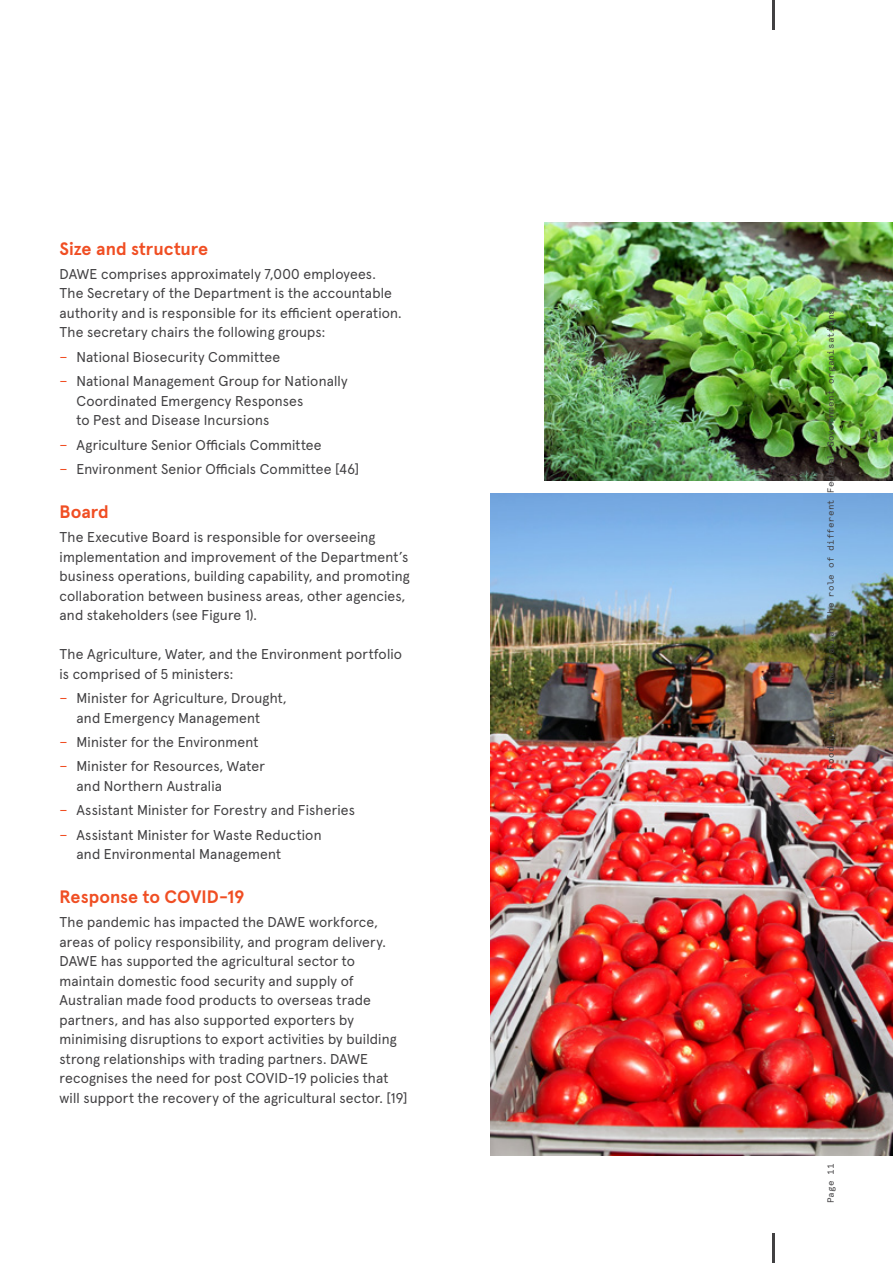
<style>
.page{position:relative;width:893px;height:1263px;background:#fff}
.page>*{position:absolute;margin:0;border:0;box-sizing:border-box;transform-origin:0 0}
.t1{font:700 18px "Apercu Pro";color:#f04e23}
.t2{font:14.25px/19.5px "Apercu Pro";letter-spacing:.01em;color:#414042}
.t3{font:9px "Apercu Mono Pro";letter-spacing:.02em;color:#414042}
.s1{color:#f04e23}
</style>
<div class="page">
<img style="left:490px;top:493px;width:403px;height:662px">
<img style="left:544px;top:222px;width:349px;height:258px">
<hr style="left:773px;top:1233px;width:2px;height:30px;background:#414042">
<hr style="left:773px;top:0;width:2px;height:30px;background:#414042">
<p class="t1" style="left:60px;top:234px;width:150px">Size and structure</p>
<p class="t2" style="left:60px;top:263px;width:344px">DAWE comprises approximately 7,000 employees.<br>The Secretary of the Department is the accountable authority and is responsible for its efficient operation.<br>The secretary chairs the following groups:</p>
<p class="t2" style="left:60px;top:343px;width:290px;line-height:24.5px"><span class="s1">−</span> National Biosecurity Committee<br><span class="s1">−</span> National Management Group for Nationally</p>
<p class="t2" style="left:77px;top:390px;width:228px">Coordinated Emergency Responses to Pest and Disease Incursions</p>
<p class="t2" style="left:60px;top:431px;width:301px;line-height:24.5px"><span class="s1">−</span> Agriculture Senior Officials Committee<br><span class="s1">−</span> Environment Senior Officials Committee [46]</p>
<p class="t1" style="left:60px;top:497px;width:51px">Board</p>
<p class="t2" style="left:60px;top:526px;width:352px">The Executive Board is responsible for overseeing implementation and improvement of the Department’s business operations, building capability, and promoting collaboration between business areas, other agencies, and stakeholders (see Figure 1).</p>
<p class="t2" style="left:60px;top:643px;width:344px">The Agriculture, Water, and the Environment portfolio is comprised of 5 ministers:</p>
<p class="t2" style="left:77px;top:687px;width:212px;text-indent:-17px"><span class="s1">−</span> Minister for Agriculture, Drought, and Emergency Management</p>
<p class="t2" style="left:60px;top:729px;width:207px;line-height:24.5px"><span class="s1">−</span> Minister for the Environment <span class="s1">−</span> Minister for Resources, Water</p>
<p class="t2" style="left:60px;top:772px;width:297px;line-height:24.5px;text-indent:17px">and Northern Australia<br><span class="s1">−</span> Assistant Minister for Forestry and Fisheries <span class="s1">−</span> Assistant Minister for Waste Reduction</p>
<p class="t2" style="left:77px;top:843px;width:206px">and Environmental Management</p>
<p class="t1" style="left:60px;top:883px;width:186px">Response to COVID-19</p>
<p class="t2" style="left:60px;top:911px;width:349px">The pandemic has impacted the DAWE workforce, areas of policy responsibility, and program delivery.<br>DAWE has supported the agricultural sector to maintain domestic food security and supply of Australian made food products to overseas trade partners, and has also supported exporters by minimising disruptions to export activities by building strong relationships with trading partners. DAWE recognises the need for post COVID-19 policies that will support the recovery of the agricultural sector. [19]</p>
<p class="t3" style="left:824px;top:770px;width:462px;rotate:-90deg">Food policy in Australia: The role of different Federal Government organisations</p>
<p class="t3" style="left:824px;top:1203px;width:42px;rotate:-90deg">Page 11</p>
</div>
